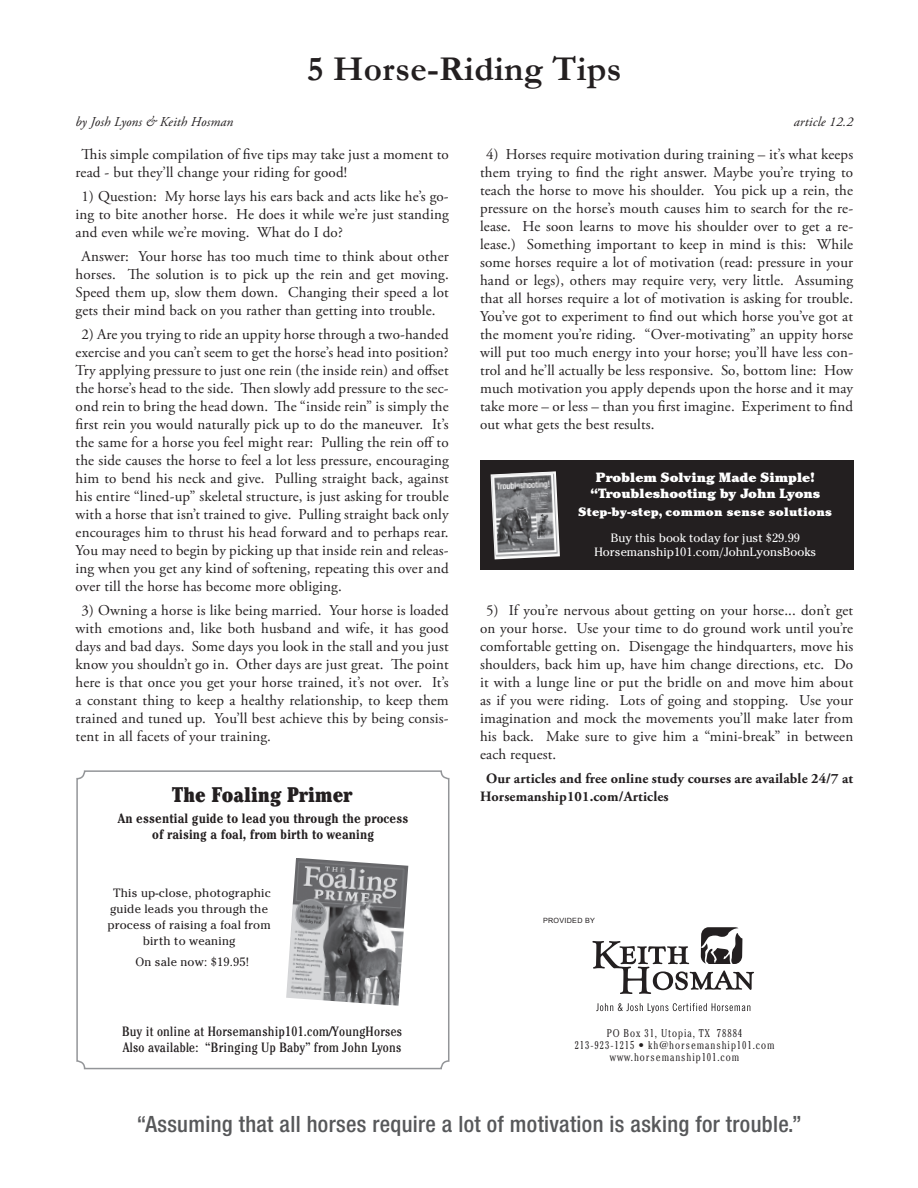
<style>
.page{position:relative;width:918px;height:1188px;background:#fff}
.page>*{position:absolute;margin:0;border:0;box-sizing:border-box;transform-origin:0 0}
.t1{font:700 35.1px "Garamond";letter-spacing:.01em;color:#231f20}
.t2{font:500 condensed 22.5px "Helvetica Neue";letter-spacing:.015em;color:#57585a}
.t3{font:900 condensed 21px "Cheltenham Black Condensed S Si";color:#231f20}
.t4{font:15px/18px "Adobe Garamond Pro";letter-spacing:.01em;color:#231f20;text-align:justify}
.t5{font:700 14.25px/18px "Adobe Garamond Pro";letter-spacing:.01em;color:#231f20}
.t6{font:condensed 13.5px/16.5px "Cheltenham";letter-spacing:.02em;color:#231f20}
.t7{font:700 condensed 13.5px/16.5px "Cheltenham";letter-spacing:.005em;color:#231f20;text-align:center}
.t8{font:italic 13.5px "Adobe Garamond Pro";letter-spacing:.01em;color:#231f20}
.t9{font:900 13.2px/15.9px "Cheltenham S Si";color:#fff;text-align:center}
.t10{font:12px/15.8px "Cheltenham";letter-spacing:.015em;color:#231f20;text-align:center}
.t11{font:12px/14.4px "Cheltenham";color:#fff;text-align:center}
.t12{font:900 12px "Cheltenham S Si";letter-spacing:.025em;color:#fff}
.t13{font:300 condensed 11.25px/12px "Cheltenham";letter-spacing:.08em;color:#231f20;text-align:center}
.t14{font:7.2px "Arial";letter-spacing:.04em;color:#231f20}
</style>
<div class="page">
<svg style="left:76px;top:770px;width:374px;height:300px"></svg>
<svg style="left:592px;top:927px;width:162px;height:67px"></svg>
<svg style="left:596px;top:1003px;width:154px;height:10px"></svg>
<div style="left:480px;top:461px;width:373px;height:109px;background:#231f20"></div>
<img style="left:491px;top:471px;width:69px;height:88px">
<h1 class="t1" style="left:307px;top:45px;width:316px">5 Horse-Riding Tips</h1>
<p class="t8" style="left:76px;top:113px;width:159px">by Josh Lyons &amp; Keith Hosman</p>
<p class="t8" style="left:794px;top:113px;width:61px">article 12.2</p>
<p class="t4" style="left:76px;top:145px;width:375px;text-indent:6px">This simple compilation of five tips may take just a moment to read - but they’ll change your riding for good!</p>
<p class="t4" style="left:76px;top:187px;width:375px;text-indent:6px">1) Question: My horse lays his ears back and acts like he’s go&shy;ing to bite another horse. He does it while we’re just standing and even while we’re moving. What do I do?</p>
<p class="t4" style="left:76px;top:247px;width:375px;text-indent:6px">Answer: Your horse has too much time to think about other horses. The solution is to pick up the rein and get moving.<br>Speed them up, slow them down. Changing their speed a lot gets their mind back on you rather than getting into trouble.</p>
<p class="t4" style="left:76px;top:325px;width:375px;text-indent:6px">2) Are you trying to ride an uppity horse through a two-handed exercise and you can’t seem to get the horse’s head into position?<br>Try applying pressure to just one rein (the inside rein) and offset the horse’s head to the side. Then slowly add pressure to the sec&shy;ond rein to bring the head down. The “inside rein” is simply the first rein you would naturally pick up to do the maneuver. It’s the same for a horse you feel might rear: Pulling the rein off to the side causes the horse to feel a lot less pressure, encouraging him to bend his neck and give. Pulling straight back, against his entire “lined-up” skeletal structure, is just asking for trouble with a horse that isn’t trained to give. Pulling straight back only encourages him to thrust his head forward and to perhaps rear.<br>You may need to begin by picking up that inside rein and releas&shy;ing when you get any kind of softening, repeating this over and over till the horse has become more obliging.</p>
<p class="t4" style="left:76px;top:601px;width:375px;text-indent:6px">3) Owning a horse is like being married. Your horse is loaded with emotions and, like both husband and wife, it has good days and bad days. Some days you look in the stall and you just know you shouldn’t go in. Other days are just great. The point here is that once you get your horse trained, it’s not over. It’s a constant thing to keep a healthy relationship, to keep them trained and tuned up. You’ll best achieve this by being consis&shy;tent in all facets of your training.</p>
<p class="t4" style="left:480px;top:145px;width:375px;text-indent:6px">4) Horses require motivation during training – it’s what keeps them trying to find the right answer. Maybe you’re trying to teach the horse to move his shoulder. You pick up a rein, the pressure on the horse’s mouth causes him to search for the re&shy;lease. He soon learns to move his shoulder over to get a re&shy;lease.) Something important to keep in mind is this: While some horses require a lot of motivation (read: pressure in your hand or legs), others may require very, very little. Assuming that all horses require a lot of motivation is asking for trouble.<br>You’ve got to experiment to find out which horse you’ve got at the moment you’re riding. “Over-motivating” an uppity horse will put too much energy into your horse; you’ll have less con&shy;trol and he’ll actually be less responsive. So, bottom line: How much motivation you apply depends upon the horse and it may take more – or less – than you first imagine. Experiment to find out what gets the best results.</p>
<p class="t9" style="left:591px;top:470px;width:231px">Problem Solving Made Simple! “Troubleshooting by John Lyons</p>
<p class="t12" style="left:579px;top:504px;width:255px">Step-by-step, common sense solutions</p>
<p class="t11" style="left:595px;top:531px;width:223px">Buy this book today for just $29.99<br>Horsemanship101.com/JohnLyonsBooks</p>
<p class="t4" style="left:480px;top:602px;width:375px;text-indent:6px">5) If you’re nervous about getting on your horse... don’t get on your horse. Use your time to do ground work until you’re comfortable getting on. Disengage the hindquarters, move his shoulders, back him up, have him change directions, etc. Do it with a lunge line or put the bridle on and move him about as if you were riding. Lots of going and stopping. Use your imagination and mock the movements you’ll make later from his back. Make sure to give him a “mini-break” in between each request.</p>
<p class="t5" style="left:480px;top:770px;width:375px;text-indent:6px">Our articles and free online study courses are available 24/7 at<br>Horsemanship101.com/Articles</p>
<h3 class="t3" style="left:172px;top:782px;width:182px">The Foaling Primer</h3>
<p class="t7" style="left:118px;top:810px;width:292px">An essential guide to lead you through the process of raising a foal, from birth to weaning</p>
<p class="t10" style="left:107px;top:885px;width:165px">This up-close, photographic guide leads you through the process of raising a foal from birth to weaning</p>
<p class="t10" style="left:135px;top:954px;width:115px">On sale now: $19.95!</p>
<p class="t6" style="left:122px;top:1022px;width:282px">Buy it online at Horsemanship101.com/YoungHorses<br>Also available: “Bringing Up Baby” from John Lyons</p>
<p class="t14" style="left:543px;top:916px;width:54px">PROVIDED BY</p>
<p class="t13" style="left:575px;top:1027px;width:201px">PO Box 31, Utopia, TX 78884<br>213-923-1215 • kh@horsemanship101.com www.horsemanship101.com</p>
<h2 class="t2" style="left:137px;top:1111px;width:667px">“Assuming that all horses require a lot of motivation is asking for trouble.”</h2>
</div>
